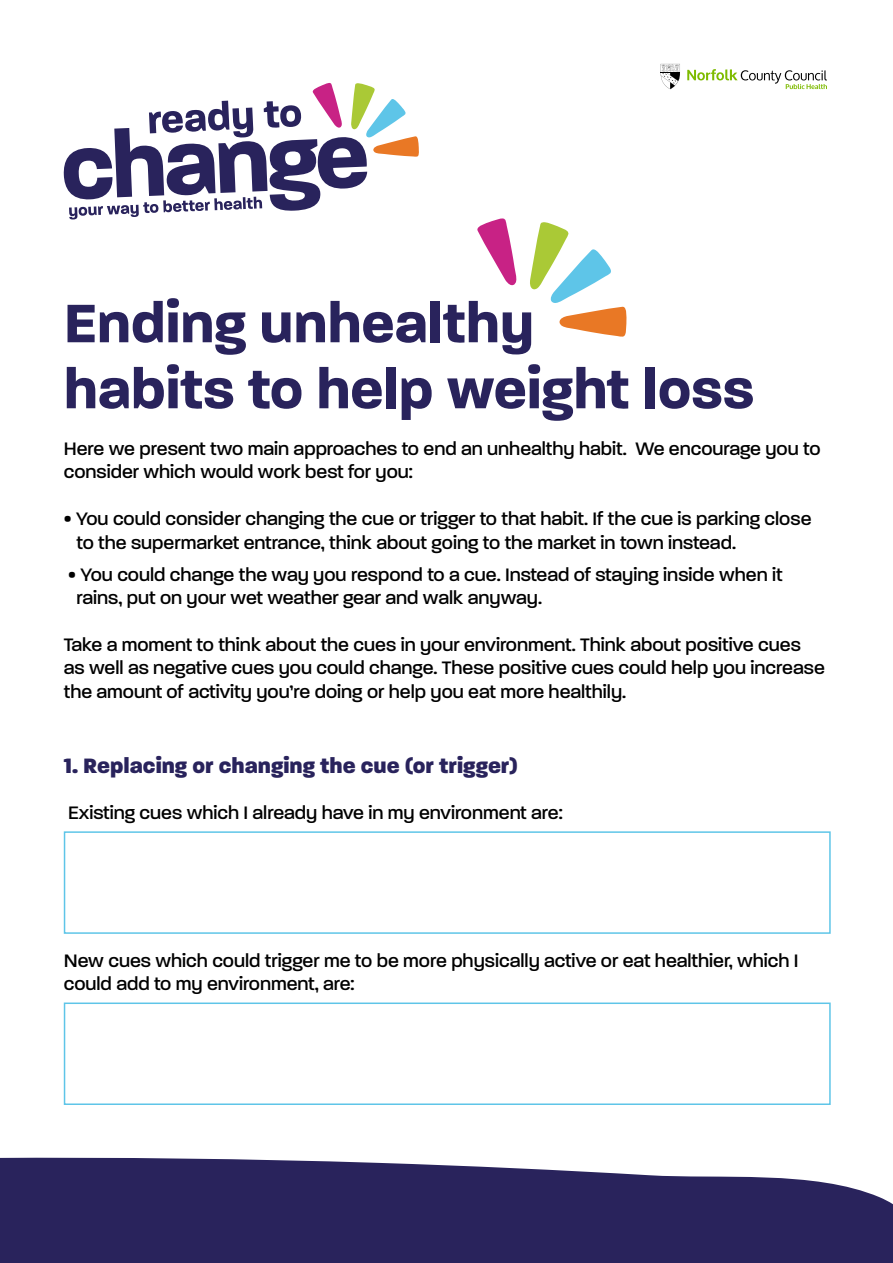
<style>
.page{position:relative;width:893px;height:1263px;background:#fff}
.page>*{position:absolute;margin:0;border:0;box-sizing:border-box;transform-origin:0 0}
.t1{font:700 58.5px "Paralucent";color:#29235c}
.t2{font:800 22.5px "Paralucent";color:#29235c}
.Body{font:500 19.5px/23.4px "Paralucent";color:#000}
</style>
<div class="page">
<svg style="left:0;top:1157px;width:893px;height:106px;background:#3f396d"></svg>
<svg style="left:63px;top:83px;width:356px;height:136px"></svg>
<svg style="left:477px;top:218px;width:40px;height:67px"></svg>
<svg style="left:530px;top:222px;width:97px;height:115px"></svg>
<svg style="left:661px;top:64px;width:19px;height:25px"></svg>
<svg style="left:687px;top:69px;width:140px;height:20px"></svg>
<div style="left:64px;top:831px;width:767px;height:103px;border:2px solid #5ec5e8"></div>
<div style="left:64px;top:1002px;width:767px;height:103px;border:2px solid #5ec5e8"></div>
<h1 class="t1" style="left:64px;top:288px;width:472px">Ending unhealthy</h1>
<h1 class="t1" style="left:64px;top:354px;width:692px">habits to help weight loss</h1>
<p class="Body" style="left:64px;top:437px;width:758px">Here we present two main approaches to end an unhealthy habit. We encourage you to consider which would work best for you:</p>
<p class="Body" style="left:77px;top:507px;width:736px;text-indent:-13px">• You could consider changing the cue or trigger to that habit. If the cue is parking close to the supermarket entrance, think about going to the market in town instead.</p>
<p class="Body" style="left:77px;top:563px;width:708px;text-indent:-8px">• You could change the way you respond to a cue. Instead of staying inside when it rains, put on your wet weather gear and walk anyway.</p>
<p class="Body" style="left:64px;top:633px;width:763px">Take a moment to think about the cues in your environment. Think about positive cues as well as negative cues you could change. These positive cues could help you increase the amount of activity you’re doing or help you eat more healthily.</p>
<h2 class="t2" style="left:64px;top:752px;width:456px">1. Replacing or changing the cue (or trigger)</h2>
<h3 class="Body" style="left:68px;top:801px;width:496px">Existing cues which I already have in my environment are:</h3>
<h3 class="Body" style="left:64px;top:949px;width:736px;line-height:22.5px">New cues which could trigger me to be more physically active or eat healthier, which I could add to my environment, are:</h3>
</div>
